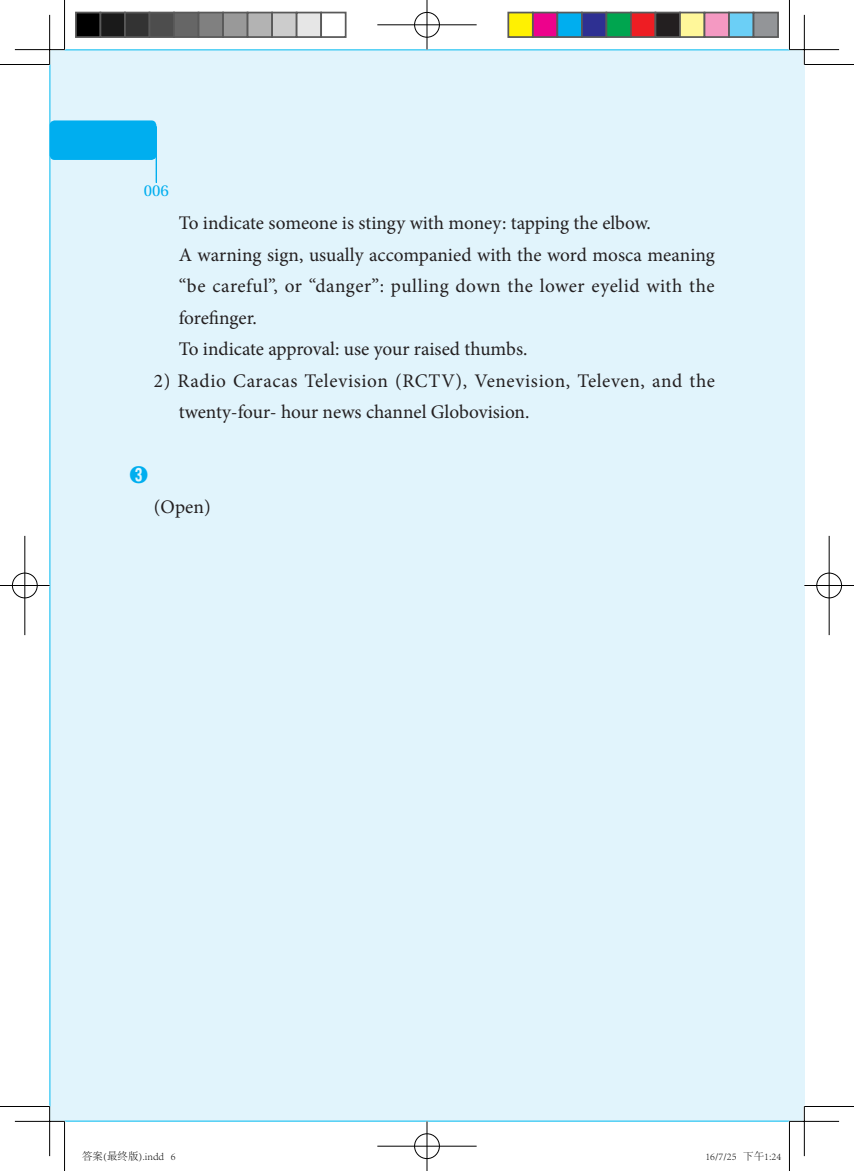
<style>
.page{position:relative;width:854px;height:1171px;background:#fff}
.page>*{position:absolute;margin:0;border:0;box-sizing:border-box;transform-origin:0 0}
.t1{font:19.25px/31.5px "Minion Pro";color:#231f20}
.t2{font:19.25px/31.5px "Minion Pro";letter-spacing:.025em;color:#231f20}
.t3{font:500 19.25px "Adobe Myungjo Std";color:#00aeef}
.t4{font:15.75px "Utopia";color:#00aeef}
.t5{font:300 10.5px "Adobe Song Std";color:#000}
</style>
<div class="page">
<div style="left:50px;top:50px;width:754px;height:1071px;background:#e1f4fc"></div>
<div style="left:50px;top:120px;width:106px;height:40px;background:#00aeef;border-radius:5px"></div>
<svg style="left:156px;top:126px;width:1px;height:57px"></svg>
<hr style="left:15px;top:49px;width:49px;height:2px;background:#fff">
<hr style="left:789px;top:49px;width:49px;height:2px;background:#fff">
<hr style="left:15px;top:1120px;width:49px;height:2px;background:#fff">
<hr style="left:789px;top:1120px;width:49px;height:2px;background:#fff">
<hr style="left:49px;top:15px;width:2px;height:49px;background:#fff">
<hr style="left:49px;top:1106px;width:2px;height:50px;background:#fff">
<hr style="left:0;top:64px;width:50px;height:1px;background:#000">
<hr style="left:804px;top:64px;width:49px;height:1px;background:#000">
<hr style="left:0;top:1106px;width:50px;height:1px;background:#000">
<hr style="left:804px;top:1106px;width:49px;height:1px;background:#000">
<hr style="left:64px;top:0;width:1px;height:50px;background:#000">
<hr style="left:64px;top:1121px;width:1px;height:50px;background:#000">
<hr style="left:788px;top:0;width:1px;height:50px;background:#000">
<hr style="left:788px;top:1121px;width:1px;height:50px;background:#000">
<hr style="left:15px;top:49px;width:49px;height:1px;background:#000">
<hr style="left:789px;top:49px;width:49px;height:1px;background:#000">
<hr style="left:15px;top:1121px;width:49px;height:1px;background:#000">
<hr style="left:789px;top:1121px;width:49px;height:1px;background:#000">
<hr style="left:49px;top:15px;width:1px;height:49px;background:#000">
<hr style="left:49px;top:1106px;width:1px;height:50px;background:#000">
<hr style="left:803px;top:15px;width:1px;height:49px;background:#000">
<hr style="left:803px;top:1106px;width:1px;height:50px;background:#000">
<div style="left:413px;top:11px;width:27px;height:27px;border:2px solid #fff;border-radius:50%"></div>
<hr style="left:377px;top:24px;width:99px;height:2px;background:#fff">
<hr style="left:426px;top:0;width:2px;height:50px;background:#fff">
<div style="left:414px;top:12px;width:25px;height:25px;border:1px solid #000;border-radius:50%"></div>
<hr style="left:377px;top:25px;width:99px;height:1px;background:#000">
<hr style="left:426px;top:0;width:1px;height:50px;background:#000">
<div style="left:413px;top:1132px;width:27px;height:27px;border:2px solid #fff;border-radius:50%"></div>
<hr style="left:377px;top:1145px;width:99px;height:2px;background:#fff">
<hr style="left:426px;top:1121px;width:2px;height:50px;background:#fff">
<div style="left:414px;top:1133px;width:25px;height:26px;border:1px solid #000;border-radius:50%"></div>
<hr style="left:377px;top:1146px;width:99px;height:1px;background:#000">
<hr style="left:426px;top:1121px;width:1px;height:50px;background:#000">
<div style="left:11px;top:572px;width:27px;height:27px;border:2px solid #fff;border-radius:50%"></div>
<hr style="left:0;top:584px;width:50px;height:2px;background:#fff">
<hr style="left:24px;top:536px;width:2px;height:99px;background:#fff">
<div style="left:12px;top:573px;width:25px;height:25px;border:1px solid #000;border-radius:50%"></div>
<hr style="left:0;top:585px;width:50px;height:1px;background:#000">
<hr style="left:25px;top:536px;width:1px;height:99px;background:#000">
<div style="left:815px;top:572px;width:27px;height:27px;border:2px solid #fff;border-radius:50%"></div>
<hr style="left:804px;top:584px;width:49px;height:2px;background:#fff">
<hr style="left:827px;top:536px;width:3px;height:99px;background:#fff">
<div style="left:816px;top:573px;width:25px;height:25px;border:1px solid #000;border-radius:50%"></div>
<hr style="left:804px;top:585px;width:49px;height:1px;background:#000">
<hr style="left:828px;top:536px;width:1px;height:99px;background:#000">
<div style="left:76px;top:13px;width:24px;height:24px;background:#000"></div>
<div style="left:75px;top:12px;width:26px;height:26px;border:2px solid #595959"></div>
<div style="left:100px;top:13px;width:25px;height:24px;background:#1a1a1a"></div>
<div style="left:99px;top:12px;width:27px;height:26px;border:2px solid #595959"></div>
<div style="left:125px;top:13px;width:24px;height:24px;background:#333"></div>
<div style="left:124px;top:12px;width:26px;height:26px;border:2px solid #595959"></div>
<div style="left:149px;top:13px;width:25px;height:24px;background:#4d4d4d"></div>
<div style="left:148px;top:12px;width:27px;height:26px;border:2px solid #595959"></div>
<div style="left:174px;top:13px;width:24px;height:24px;background:#666"></div>
<div style="left:173px;top:12px;width:26px;height:26px;border:2px solid #595959"></div>
<div style="left:198px;top:13px;width:25px;height:24px;background:#808080"></div>
<div style="left:197px;top:12px;width:27px;height:26px;border:2px solid #595959"></div>
<div style="left:223px;top:13px;width:24px;height:24px;background:#999"></div>
<div style="left:222px;top:12px;width:26px;height:26px;border:2px solid #595959"></div>
<div style="left:247px;top:13px;width:25px;height:24px;background:#b3b3b3"></div>
<div style="left:246px;top:12px;width:27px;height:26px;border:2px solid #595959"></div>
<div style="left:272px;top:13px;width:24px;height:24px;background:#ccc"></div>
<div style="left:271px;top:12px;width:26px;height:26px;border:2px solid #595959"></div>
<div style="left:296px;top:13px;width:25px;height:24px;background:#e6e6e6"></div>
<div style="left:295px;top:12px;width:27px;height:26px;border:2px solid #595959"></div>
<div style="left:320px;top:12px;width:26px;height:26px;border:2px solid #595959"></div>
<div style="left:508px;top:13px;width:24px;height:24px;background:#fff101"></div>
<div style="left:507px;top:12px;width:26px;height:26px;border:2px solid #595959"></div>
<div style="left:532px;top:13px;width:25px;height:24px;background:#ed028c"></div>
<div style="left:531px;top:12px;width:27px;height:26px;border:2px solid #595959"></div>
<div style="left:557px;top:13px;width:24px;height:24px;background:#00aeef"></div>
<div style="left:556px;top:12px;width:26px;height:26px;border:2px solid #595959"></div>
<div style="left:581px;top:13px;width:25px;height:24px;background:#2e3092"></div>
<div style="left:580px;top:12px;width:27px;height:26px;border:2px solid #595959"></div>
<div style="left:606px;top:13px;width:24px;height:24px;background:#00a54f"></div>
<div style="left:605px;top:12px;width:26px;height:26px;border:2px solid #595959"></div>
<div style="left:630px;top:13px;width:25px;height:24px;background:#ee1d23"></div>
<div style="left:629px;top:12px;width:27px;height:26px;border:2px solid #595959"></div>
<div style="left:655px;top:13px;width:24px;height:24px;background:#231f20"></div>
<div style="left:654px;top:12px;width:26px;height:26px;border:2px solid #595959"></div>
<div style="left:679px;top:13px;width:25px;height:24px;background:#fff79a"></div>
<div style="left:678px;top:12px;width:27px;height:26px;border:2px solid #595959"></div>
<div style="left:704px;top:13px;width:24px;height:24px;background:#f499c2"></div>
<div style="left:703px;top:12px;width:26px;height:26px;border:2px solid #595959"></div>
<div style="left:728px;top:13px;width:25px;height:24px;background:#6bcff6"></div>
<div style="left:727px;top:12px;width:27px;height:26px;border:2px solid #595959"></div>
<div style="left:753px;top:13px;width:24px;height:24px;background:#939598"></div>
<div style="left:752px;top:12px;width:26px;height:26px;border:2px solid #595959"></div>
<p class="t4" style="left:144px;top:182px;width:27px">006</p>
<p class="t1" style="left:179px;top:207px;width:537px">To indicate someone is stingy with money: tapping the elbow.<br>A warning sign, usually accompanied with the word mosca meaning “be careful”, or “danger”: pulling down the lower eyelid with the forefinger.<br>To indicate approval: use your raised thumbs.</p>
<p class="t2" style="left:179px;top:365px;width:537px;text-indent:-25px">2) Radio Caracas Television (RCTV), Venevision, Televen, and the twenty-four- hour news channel Globovision.</p>
<p class="t3" style="left:129px;top:465px;width:21px">➌</p>
<p class="t1" style="left:154px;top:491px;width:58px">(Open)</p>
<p class="t5" style="left:82px;top:1151px;width:95px">答案(最终版).indd 6</p>
<p class="t5" style="left:705px;top:1151px;width:77px">16/7/25 下午1:24</p>
</div>
